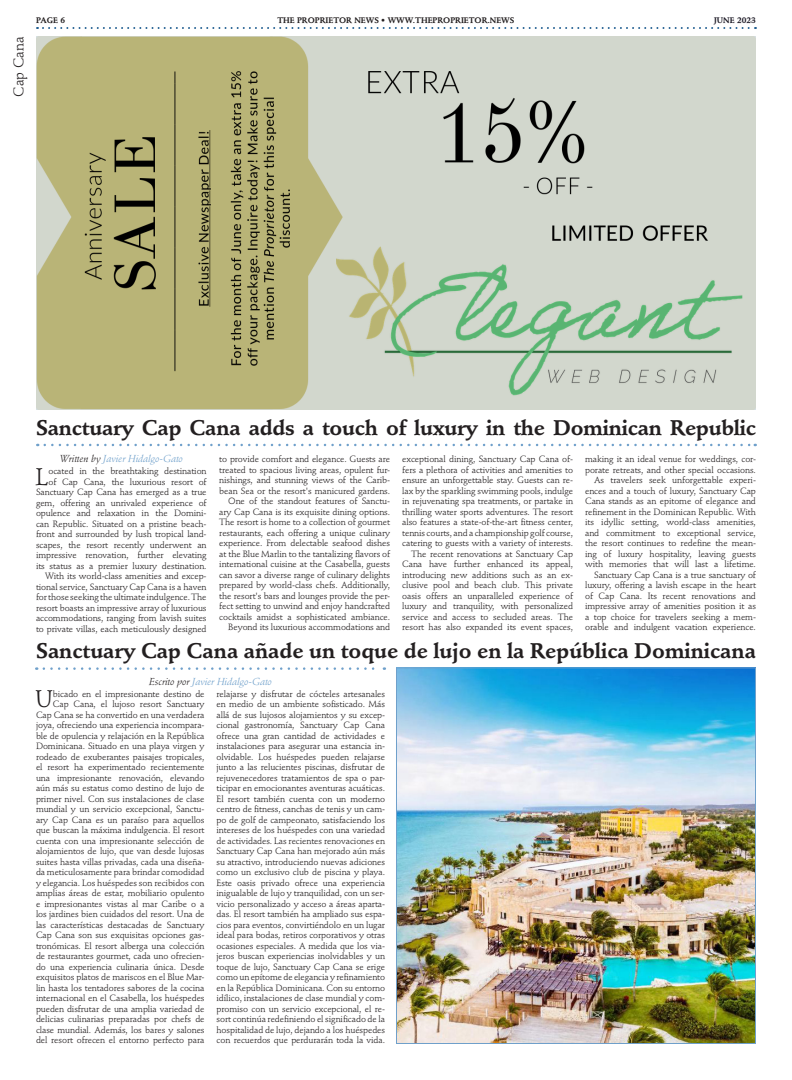
<style>
.page{position:relative;width:792px;height:1080px;background:#fff}
.page>*{position:absolute;margin:0;border:0;box-sizing:border-box;transform-origin:0 0}
.Article_Body{font:23.7px "Stempel Schneidler Std";color:#231f20}
.Article_Header{font:700 21px "Stempel Schneidler Std";color:#231f20}
.t1{font:14px "Stempel Schneidler Std";color:#231f20}
.Author{font:italic 10px "Stempel Schneidler Std";color:#6fa0cb}
.Article_Body-2{font:9px/10.5px "Stempel Schneidler Std";letter-spacing:-.01em;color:#231f20;text-align:justify}
.t2{font:700 8px "Stempel Schneidler Std";color:#231f20}
.t3{font:700 8px "Stempel Schneidler Std";color:#1d1a26}
.s1{color:#231f20}
</style>
<div class="page">
<svg style="left:37px;top:27px;width:719px;height:2px"></svg>
<svg style="left:44px;top:667px;width:341px;height:3px"></svg>
<svg style="left:45px;top:444px;width:711px;height:2px"></svg>
<img style="left:398px;top:669px;width:356px;height:373px">
<div style="left:396px;top:667px;width:360px;height:377px;border:1px solid #6fa0cb"></div>
<img style="left:36px;top:37px;width:720px;height:372px">
<h3 class="t1" style="left:10px;top:97px;width:62px;rotate:-90deg">Cap Cana</h3>
<p class="t2" style="left:36px;top:15px;width:31px">PAGE 6</p>
<p class="t2" style="left:277px;top:16px;width:239px">THE PROPRIETOR NEWS • WWW.THEPROPRIETOR.NEWS</p>
<p class="t3" style="left:714px;top:16px;width:43px">JUNE 2023</p>
<p class="Article_Header" style="left:36px;top:415px;width:722px">Sanctuary Cap Cana adds a touch of luxury in the Dominican Republic</p>
<p class="Author" style="left:60px;top:453px;width:125px"><span class="s1">Written by</span> Javier Hidalgo-Gato</p>
<p class="Article_Body-2" style="left:36px;top:466px;width:172px;text-align:right">ocated in the breathtaking destination<br>of Cap Cana, the luxurious resort of Sanctuary Cap Cana has emerged as a true gem, offering an unrivaled experience of opulence and relaxation in the Domini&shy;can Republic. Situated on a pristine beach&shy;front and surrounded by lush tropical land&shy;scapes, the resort recently underwent an impressive renovation, further elevating its status as a premier luxury destination.</p>
<p class="Article_Body-2" style="left:36px;top:571px;width:172px;text-indent:9px">With its world-class amenities and excep&shy;tional service, Sanctuary Cap Cana is a haven for those seeking the ultimate indulgence. The resort boasts an impressive array of luxurious accommodations, ranging from lavish suites to private villas, each meticulously designed</p>
<p class="Article_Body" style="left:36px;top:463px;width:14px">L</p>
<p class="Article_Body-2" style="left:219px;top:454px;width:172px">to provide comfort and elegance. Guests are treated to spacious living areas, opulent fur&shy;nishings, and stunning views of the Carib&shy;bean Sea or the resort's manicured gardens.</p>
<p class="Article_Body-2" style="left:219px;top:496px;width:172px;text-indent:9px">One of the standout features of Sanctu&shy;ary Cap Cana is its exquisite dining options.<br>The resort is home to a collection of gourmet restaurants, each offering a unique culinary experience. From delectable seafood dishes at the Blue Marlin to the tantalizing flavors of international cuisine at the Casabella, guests can savor a diverse range of culinary delights prepared by world-class chefs. Additionally, the resort's bars and lounges provide the per&shy;fect setting to unwind and enjoy handcrafted cocktails amidst a sophisticated ambiance.</p>
<p class="Article_Body-2" style="left:228px;top:622px;width:163px">Beyond its luxurious accommodations and</p>
<p class="Article_Body-2" style="left:402px;top:454px;width:172px">exceptional dining, Sanctuary Cap Cana of&shy;fers a plethora of activities and amenities to ensure an unforgettable stay. Guests can re&shy;lax by the sparkling swimming pools, indulge in rejuvenating spa treatments, or partake in thrilling water sports adventures. The resort also features a state-of-the-art fitness center, tennis courts, and a championship golf course, catering to guests with a variety of interests.</p>
<p class="Article_Body-2" style="left:402px;top:549px;width:172px;text-indent:9px">The recent renovations at Sanctuary Cap Cana have further enhanced its appeal, introducing new additions such as an ex&shy;clusive pool and beach club. This private oasis offers an unparalleled experience of luxury and tranquility, with personalized service and access to secluded areas. The resort has also expanded its event spaces,</p>
<p class="Article_Body-2" style="left:585px;top:454px;width:172px">making it an ideal venue for weddings, cor&shy;porate retreats, and other special occasions.</p>
<p class="Article_Body-2" style="left:585px;top:475px;width:172px;text-indent:9px">As travelers seek unforgettable experi&shy;ences and a touch of luxury, Sanctuary Cap Cana stands as an epitome of elegance and refinement in the Dominican Republic. With its idyllic setting, world-class amenities, and commitment to exceptional service, the resort continues to redefine the mean&shy;ing of luxury hospitality, leaving guests with memories that will last a lifetime.</p>
<p class="Article_Body-2" style="left:585px;top:570px;width:172px;text-indent:9px">Sanctuary Cap Cana is a true sanctuary of luxury, offering a lavish escape in the heart of Cap Cana. Its recent renovations and impressive array of amenities position it as a top choice for travelers seeking a mem&shy;orable and indulgent vacation experience.</p>
<p class="Article_Header" style="left:36px;top:638px;width:722px">Sanctuary Cap Cana añade un toque de lujo en la República Dominicana</p>
<p class="Author" style="left:149px;top:675px;width:124px"><span class="s1">Escrito por</span> Javier Hidalgo-Gato</p>
<p class="Article_Body" style="left:35px;top:685px;width:19px">U</p>
<p class="Article_Body-2" style="left:36px;top:689px;width:170px;text-align:right">bicado en el impresionante destino de Cap Cana, el lujoso resort Sanctuary Cap Cana se ha convertido en una verdadera joya, ofreciendo una experiencia incompara&shy;ble de opulencia y relajación en la República Dominicana. Situado en una playa virgen y rodeado de exuberantes paisajes tropicales, el resort ha experimentado recientemente una impresionante renovación, elevando aún más su estatus como destino de lujo de primer nivel. Con sus instalaciones de clase mundial y un servicio excepcional, Sanctu&shy;ary Cap Cana es un paraíso para aquellos que buscan la máxima indulgencia. El resort cuenta con una impresionante selección de alojamientos de lujo, que van desde lujosas suites hasta villas privadas, cada una diseña&shy;da meticulosamente para brindar comodidad y elegancia. Los huéspedes son recibidos con amplias áreas de estar, mobiliario opulento e impresionantes vistas al mar Caribe o a los jardines bien cuidados del resort. Una de las características destacadas de Sanctuary Cap Cana son sus exquisitas opciones gas&shy;tronómicas. El resort alberga una colección de restaurantes gourmet, cada uno ofrecien&shy;do una experiencia culinaria única. Desde exquisitos platos de mariscos en el Blue Mar&shy;lin hasta los tentadores sabores de la cocina internacional en el Casabella, los huéspedes pueden disfrutar de una amplia variedad de delicias culinarias preparadas por chefs de clase mundial. Además, los bares y salones del resort ofrecen el entorno perfecto para</p>
<p class="Article_Body-2" style="left:217px;top:689px;width:170px">relajarse y disfrutar de cócteles artesanales en medio de un ambiente sofisticado. Más allá de sus lujosos alojamientos y su excep&shy;cional gastronomía, Sanctuary Cap Cana ofrece una gran cantidad de actividades e instalaciones para asegurar una estancia in&shy;olvidable. Los huéspedes pueden relajarse junto a las relucientes piscinas, disfrutar de rejuvenecedores tratamientos de spa o par&shy;ticipar en emocionantes aventuras acuáticas.<br>El resort también cuenta con un moderno centro de fitness, canchas de tenis y un cam&shy;po de golf de campeonato, satisfaciendo los intereses de los huéspedes con una variedad de actividades. Las recientes renovaciones en Sanctuary Cap Cana han mejorado aún más su atractivo, introduciendo nuevas adiciones como un exclusivo club de piscina y playa.<br>Este oasis privado ofrece una experiencia inigualable de lujo y tranquilidad, con un ser&shy;vicio personalizado y acceso a áreas aparta&shy;das. El resort también ha ampliado sus espa&shy;cios para eventos, convirtiéndolo en un lugar ideal para bodas, retiros corporativos y otras ocasiones especiales. A medida que los via&shy;jeros buscan experiencias inolvidables y un toque de lujo, Sanctuary Cap Cana se erige como un epítome de elegancia y refinamiento en la República Dominicana. Con su entorno idílico, instalaciones de clase mundial y com&shy;promiso con un servicio excepcional, el re&shy;sort continúa redefiniendo el significado de la hospitalidad de lujo, dejando a los huéspedes con recuerdos que perdurarán toda la vida.</p>
</div>
